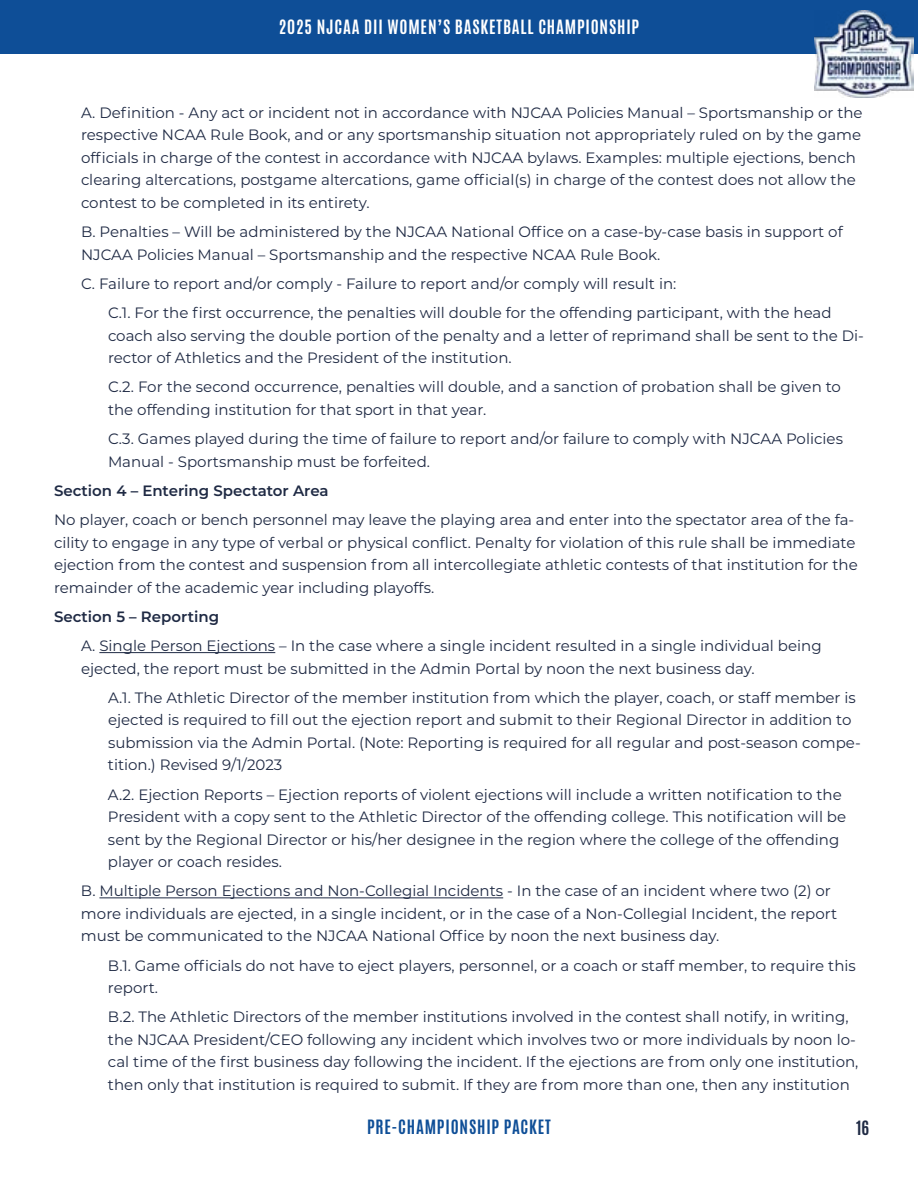
<style>
.page{position:relative;width:918px;height:1188px;background:#fff}
.page>*{position:absolute;margin:0;border:0;box-sizing:border-box;transform-origin:0 0}
.t1{font:700 16.5px "Antonio";letter-spacing:.05em;color:#fff}
.t2{font:700 16.5px "Antonio";letter-spacing:.05em;color:#0e4e97}
.t3{font:700 16.5px "Antonio";color:#1f2a44}
.t4{font:15px/22.5px "Montserrat";color:#1f2a44}
.t5{font:600 15px "Montserrat";color:#1f2a44}
</style>
<div class="page">
<div style="left:0;top:0;width:918px;height:54px;background:#0e4e97"></div>
<img style="left:815px;top:10px;width:98px;height:88px">
<hr style="left:99px;top:652px;width:176px;height:1px;background:#1f2a44">
<hr style="left:99px;top:897px;width:404px;height:1px;background:#1f2a44">
<p class="t1" style="left:279px;top:15px;width:362px">2025 NJCAA DII WOMEN’S BASKETBALL CHAMPIONSHIP</p>
<p class="t4" style="left:81px;top:101px;width:783px">A. Definition - Any act or incident not in accordance with NJCAA Policies Manual – Sportsmanship or the respective NCAA Rule Book, and or any sportsmanship situation not appropriately ruled on by the game officials in charge of the contest in accordance with NJCAA bylaws. Examples: multiple ejections, bench clearing altercations, postgame altercations, game official(s) in charge of the contest does not allow the contest to be completed in its entirety.</p>
<p class="t4" style="left:81px;top:220px;width:763px">B. Penalties – Will be administered by the NJCAA National Office on a case-by-case basis in support of<br>NJCAA Policies Manual – Sportsmanship and the respective NCAA Rule Book.</p>
<p class="t4" style="left:108px;top:268px;width:725px;line-height:29.2px;text-indent:-27px">C. Failure to report and/or comply - Failure to report and/or comply will result in:<br>C.1. For the first occurrence, the penalties will double for the offending participant, with the head</p>
<p class="t4" style="left:108px;top:324px;width:758px">coach also serving the double portion of the penalty and a letter of reprimand shall be sent to the Di&shy;rector of Athletics and the President of the institution.</p>
<p class="t4" style="left:108px;top:375px;width:734px">C.2. For the second occurrence, penalties will double, and a sanction of probation shall be given to the offending institution for that sport in that year.</p>
<p class="t4" style="left:108px;top:427px;width:737px">C.3. Games played during the time of failure to report and/or failure to comply with NJCAA Policies<br>Manual - Sportsmanship must be forfeited.</p>
<p class="t5" style="left:54px;top:480px;width:276px">Section 4 – Entering Spectator Area</p>
<p class="t4" style="left:54px;top:508px;width:805px">No player, coach or bench personnel may leave the playing area and enter into the spectator area of the fa&shy;cility to engage in any type of verbal or physical conflict. Penalty for violation of this rule shall be immediate ejection from the contest and suspension from all intercollegiate athletic contests of that institution for the remainder of the academic year including playoffs.</p>
<p class="t5" style="left:54px;top:606px;width:167px">Section 5 – Reporting</p>
<p class="t4" style="left:81px;top:634px;width:742px">A. Single Person Ejections – In the case where a single incident resulted in a single individual being ejected, the report must be submitted in the Admin Portal by noon the next business day.</p>
<p class="t4" style="left:108px;top:686px;width:754px">A.1. The Athletic Director of the member institution from which the player, coach, or staff member is ejected is required to fill out the ejection report and submit to their Regional Director in addition to submission via the Admin Portal. (Note: Reporting is required for all regular and post-season compe&shy;tition.) Revised 9/1/2023</p>
<p class="t4" style="left:108px;top:783px;width:740px">A.2. Ejection Reports – Ejection reports of violent ejections will include a written notification to the President with a copy sent to the Athletic Director of the offending college. This notification will be sent by the Regional Director or his/her designee in the region where the college of the offending player or coach resides.</p>
<p class="t4" style="left:81px;top:879px;width:758px">B. Multiple Person Ejections and Non-Collegial Incidents - In the case of an incident where two (2) or more individuals are ejected, in a single incident, or in the case of a Non-Collegial Incident, the report must be communicated to the NJCAA National Office by noon the next business day.</p>
<p class="t4" style="left:108px;top:954px;width:749px">B.1. Game officials do not have to eject players, personnel, or a coach or staff member, to require this report.</p>
<p class="t4" style="left:108px;top:1005px;width:752px">B.2. The Athletic Directors of the member institutions involved in the contest shall notify, in writing, the NJCAA President/CEO following any incident which involves two or more individuals by noon lo&shy;cal time of the first business day following the incident. If the ejections are from only one institution, then only that institution is required to submit. If they are from more than one, then any institution</p>
<p class="t2" style="left:367px;top:1115px;width:185px">PRE-CHAMPIONSHIP PACKET</p>
<p class="t3" style="left:856px;top:1115px;width:15px">16</p>
</div>
